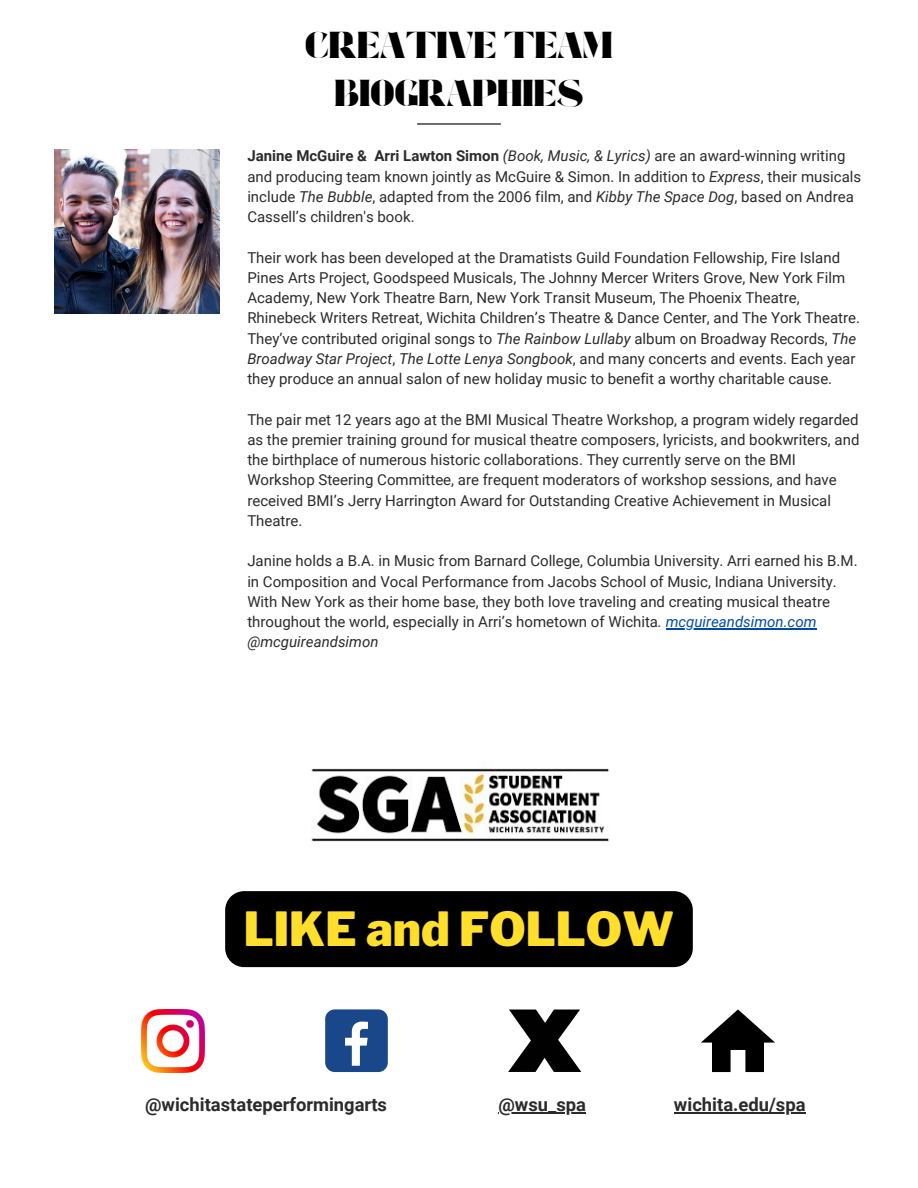
<style>
.page{position:relative;width:918px;height:1188px;background:#fff}
.page>*{position:absolute;margin:0;border:0;box-sizing:border-box;transform-origin:0 0}
.t1{font:900 46.65px "Libre Franklin";color:#ffdf2b}
.t2{font:37.5px/48.3px "Foda Display";color:#000;text-align:center}
.t3{font:700 18.45px "Roboto";color:#2b2b2b}
.t4{font:15px/20.2px "Roboto";color:#2b2b2b}
.t5{font:italic 15px "Roboto";color:#2b2b2b}
.s1{font-weight:700}
.s2{font-style:italic}
.s3{font-style:italic;color:#004aad}
</style>
<div class="page">
<hr style="left:417px;top:123px;width:84px;height:2px;background:#000">
<img style="left:55px;top:149px;width:164px;height:165px">
<hr style="left:666px;top:628px;width:151px;height:1px;background:#004aad">
<img style="left:142px;top:1009px;width:63px;height:63px">
<div style="left:325px;top:1009px;width:63px;height:63px;background:#1a4789;border-radius:10px"></div>
<svg style="left:345px;top:1022px;width:23px;height:44px"></svg>
<svg style="left:508px;top:1010px;width:73px;height:62px"></svg>
<svg style="left:701px;top:1009px;width:74px;height:63px"></svg>
<img style="left:311px;top:768px;width:298px;height:74px">
<hr style="left:498px;top:1112px;width:88px;height:1px;background:#2b2b2b">
<hr style="left:674px;top:1112px;width:132px;height:1px;background:#2b2b2b">
<div style="left:225px;top:891px;width:468px;height:76px;background:#000"></div>
<h3 class="t2" style="left:305px;top:23px;width:309px">CREATIVE TEAM<br>BIOGRAPHIES</h3>
<p class="t4" style="left:247px;top:146px;width:615px"><span class="s1">Janine McGuire &amp; Arri Lawton Simon</span> <span class="s2">(Book, Music, &amp; Lyrics)</span> are an award-winning writing and producing team known jointly as McGuire &amp; Simon. In addition to <span class="s2">Express</span>, their musicals include <span class="s2">The Bubble</span>, adapted from the 2006 film, and <span class="s2">Kibby The Space Dog</span>, based on Andrea Cassell’s children's book.</p>
<p class="t4" style="left:247px;top:247px;width:614px">Their work has been developed at the Dramatists Guild Foundation Fellowship, Fire Island Pines Arts Project, Goodspeed Musicals, The Johnny Mercer Writers Grove, New York Film Academy, New York Theatre Barn, New York Transit Museum, The Phoenix Theatre, Rhinebeck Writers Retreat, Wichita Children’s Theatre &amp; Dance Center, and The York Theatre.<br>They’ve contributed original songs to <span class="s2">The Rainbow Lullaby</span> album on Broadway Records, <span class="s2">The Broadway Star Project</span>, <span class="s2">The Lotte Lenya Songbook</span>, and many concerts and events. Each year they produce an annual salon of new holiday music to benefit a worthy charitable cause.</p>
<p class="t4" style="left:247px;top:409px;width:614px">The pair met 12 years ago at the BMI Musical Theatre Workshop, a program widely regarded as the premier training ground for musical theatre composers, lyricists, and bookwriters, and the birthplace of numerous historic collaborations. They currently serve on the BMI Workshop Steering Committee, are frequent moderators of workshop sessions, and have received BMI’s Jerry Harrington Award for Outstanding Creative Achievement in Musical Theatre.</p>
<p class="t4" style="left:247px;top:551px;width:612px">Janine holds a B.A. in Music from Barnard College, Columbia University. Arri earned his B.M. in Composition and Vocal Performance from Jacobs School of Music, Indiana University.<br>With New York as their home base, they both love traveling and creating musical theatre throughout the world, especially in Arri’s hometown of Wichita<span class="s2">.</span> <span class="s3">mcguireandsimon.com</span></p>
<p class="t5" style="left:247px;top:633px;width:133px">@mcguireandsimon</p>
<p class="t1" style="left:244px;top:901px;width:432px">LIKE and FOLLOW</p>
<p class="t3" style="left:145px;top:1094px;width:243px">@wichitastateperformingarts</p>
<p class="t3" style="left:498px;top:1094px;width:89px">@wsu_spa</p>
<p class="t3" style="left:674px;top:1094px;width:133px">wichita.edu/spa</p>
</div>
